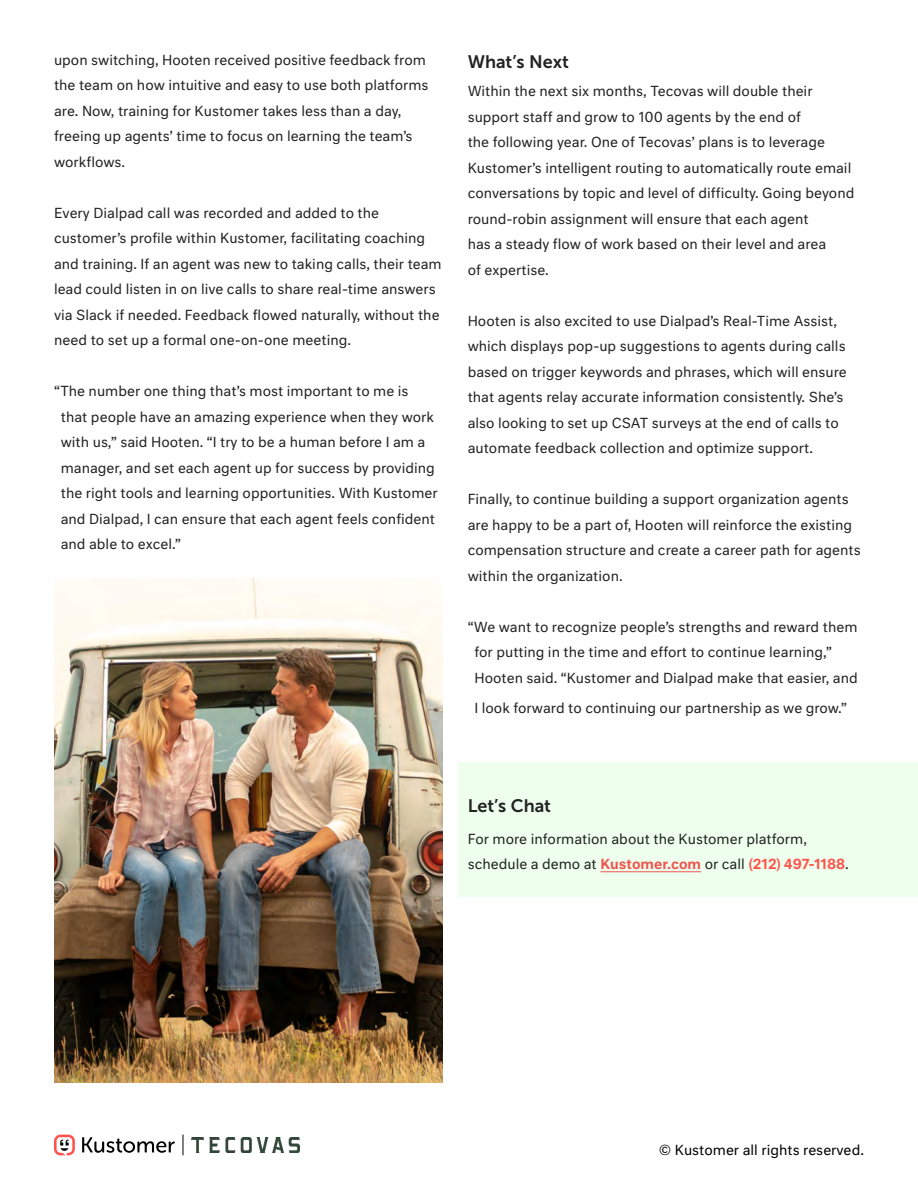
<style>
.page{position:relative;width:918px;height:1188px;background:#fff}
.page>*{position:absolute;margin:0;border:0;box-sizing:border-box;transform-origin:0 0}
.t1{font:18px "Museo Sans 700";color:#222}
.t2{font:13.5px/25.5px "Neutral Std";color:#222}
.t3{font:13.5px "Neutral Std";color:#000}
.s1{font-weight:500;color:#f05650}
.s2{font-weight:500;color:#ff534b}
</style>
<div class="page">
<div style="left:458px;top:762px;width:460px;height:135px;background:#efe"></div>
<hr style="left:600px;top:871px;width:101px;height:1px;background:#f05650">
<svg style="left:54px;top:1135px;width:21px;height:20px"></svg>
<svg style="left:82px;top:1137px;width:93px;height:16px"></svg>
<svg style="left:183px;top:1135px;width:1px;height:20px"></svg>
<img style="left:54px;top:579px;width:389px;height:503px">
<img style="left:191px;top:1137px;width:109px;height:16px">
<p class="t2" style="left:54px;top:46px;width:376px">upon switching, Hooten received positive feedback from the team on how intuitive and easy to use both platforms are. Now, training for Kustomer takes less than a day, freeing up agents’ time to focus on learning the team’s workflows.</p>
<p class="t2" style="left:54px;top:199px;width:389px">Every Dialpad call was recorded and added to the customer’s profile within Kustomer, facilitating coaching and training. If an agent was new to taking calls, their team lead could listen in on live calls to share real-time answers via Slack if needed. Feedback flowed naturally, without the need to set up a formal one-on-one meeting.</p>
<p class="t2" style="left:61px;top:378px;width:379px;text-indent:-7px">“The number one thing that’s most important to me is that people have an amazing experience when they work with us,” said Hooten. “I try to be a human before I am a manager, and set each agent up for success by providing the right tools and learning opportunities. With Kustomer and Dialpad, I can ensure that each agent feels confident and able to excel.”</p>
<h1 class="t1" style="left:468px;top:51px;width:103px">What’s Next</h1>
<p class="t2" style="left:468px;top:78px;width:388px">Within the next six months, Tecovas will double their support staff and grow to 100 agents by the end of<br>the following year. One of Tecovas’ plans is to leverage Kustomer’s intelligent routing to automatically route email conversations by topic and level of difficulty. Going beyond round-robin assignment will ensure that each agent<br>has a steady flow of work based on their level and area<br>of expertise.</p>
<p class="t2" style="left:468px;top:307px;width:381px">Hooten is also excited to use Dialpad’s Real-Time Assist, which displays pop-up suggestions to agents during calls based on trigger keywords and phrases, which will ensure that agents relay accurate information consistently. She’s also looking to set up CSAT surveys at the end of calls to automate feedback collection and optimize support.</p>
<p class="t2" style="left:468px;top:486px;width:395px">Finally, to continue building a support organization agents are happy to be a part of, Hooten will reinforce the existing compensation structure and create a career path for agents within the organization.</p>
<p class="t2" style="left:474px;top:613px;width:385px;text-indent:-7px">“We want to recognize people’s strengths and reward them for putting in the time and effort to continue learning,”<br>Hooten said. “Kustomer and Dialpad make that easier, and</p>
<p class="t2" style="left:474px;top:694px;width:374px">I look forward to continuing our partnership as we grow.”</p>
<h1 class="t1" style="left:468px;top:795px;width:85px">Let’s Chat</h1>
<p class="t2" style="left:468px;top:826px;width:383px">For more information about the Kustomer platform, schedule a demo at <span class="s1">Kustomer.com</span> or call <span class="s2">(212) 497-1188</span>.</p>
<p class="t3" style="left:659px;top:1142px;width:207px">© Kustomer all rights reserved.</p>
</div>
